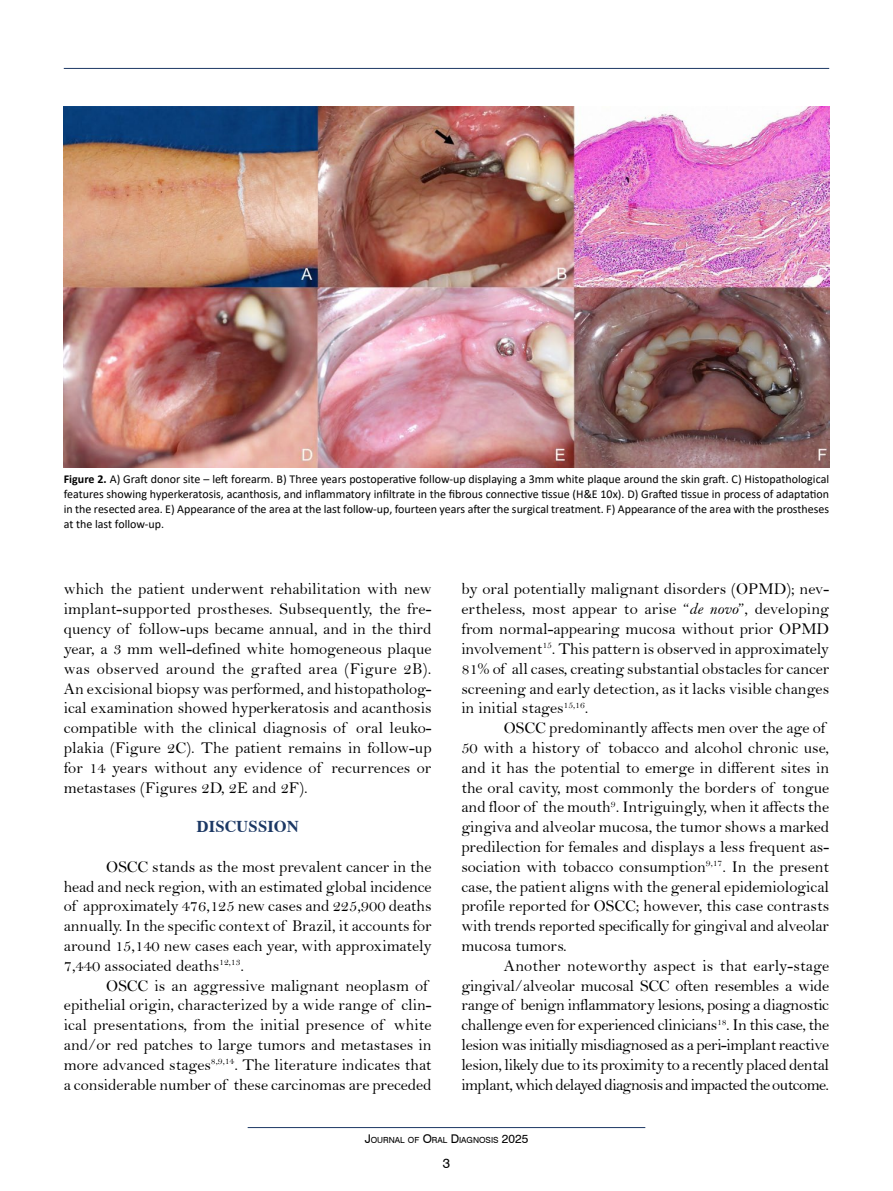
<style>
.page{position:relative;width:893px;height:1191px;background:#fff}
.page>*{position:absolute;margin:0;border:0;box-sizing:border-box;transform-origin:0 0}
.t1{font:16.5px/19.8px "Bell";color:#000;text-align:justify}
.t2{font:700 16.5px "Dutch 801 BT";color:#1c3864}
.t3{font:13.5px "Swiss 721 BT";color:#000}
.t4{font:12px/15px "Calibri";color:#000;text-align:justify}
.t5{font:8.4px "Swiss 721 BT";color:#000}
.s1{font-weight:700}
.s2{font-family:"Bell MT Italic"}
.s3{font-size:12px}
</style>
<div class="page">
<hr style="left:64px;top:68px;width:765px;height:1px;background:#1c3864">
<hr style="left:248px;top:1127px;width:397px;height:1px;background:#1c3864">
<img style="left:64px;top:106px;width:765px;height:361px">
<p class="t4" style="left:64px;top:471px;width:767px"><span class="s1">Figure 2.</span> A) Graft donor site – left forearm. B) Three years postoperative follow-up displaying a 3mm white plaque around the skin graft. C) Histopathological features showing hyperkeratosis, acanthosis, and inflammatory infiltrate in the fibrous connective tissue (H&amp;E 10x). D) Grafted tissue in process of adaptation in the resected area. E) Appearance of the area at the last follow-up, fourteen years after the surgical treatment. F) Appearance of the area with the prostheses at the last follow-up.</p>
<p class="t1" style="left:64px;top:579px;width:369px">which the patient underwent rehabilitation with new implant-supported prostheses. Subsequently, the fre&shy;quency of follow-ups became annual, and in the third year, a 3 mm well-defined white homogeneous plaque was observed around the grafted area (Figure 2B).<br>An excisional biopsy was performed, and histopatholog&shy;ical examination showed hyperkeratosis and acanthosis compatible with the clinical diagnosis of oral leuko&shy;plakia (Figure 2C). The patient remains in follow-up for 14 years without any evidence of recurrences or metastases (Figures 2D, 2E and 2F).</p>
<p class="t2" style="left:196px;top:816px;width:104px">DISCUSSION</p>
<p class="t1" style="left:64px;top:856px;width:369px;text-indent:43px">OSCC stands as the most prevalent cancer in the head and neck region, with an estimated global incidence of approximately 476,125 new cases and 225,900 deaths annually. In the specific context of Brazil, it accounts for around 15,140 new cases each year, with approximately 7,440 associated deaths<sup>12,13</sup>.</p>
<p class="t1" style="left:64px;top:975px;width:369px;text-align:left;text-indent:43px">OSCC is an aggressive malignant neoplasm of epithelial origin, characterized by a wide range of clin&shy;ical presentations, from the initial presence of white and/or red patches to large tumors and metastases in more advanced stages<sup>8,9,14</sup>. The literature indicates that a considerable number of these carcinomas are preceded</p>
<p class="t1" style="left:461px;top:579px;width:369px">by oral potentially malignant disorders (OPMD); nev&shy;ertheless, most appear to arise “<span class="s2">de novo</span>”, developing from normal-appearing mucosa without prior OPMD involvement<sup>15</sup>. This pattern is observed in approximately 81% of all cases, creating substantial obstacles for cancer screening and early detection, as it lacks visible changes in initial stages<sup>15,16</sup>.</p>
<p class="t1" style="left:461px;top:718px;width:369px;text-align:left;text-indent:43px">OSCC predominantly affects men over the age of 50 with a history of tobacco and alcohol chronic use, and it has the potential to emerge in different sites in the oral cavity, most commonly the borders of tongue and floor of the mouth<sup>9</sup>. Intriguingly, when it affects the gingiva and alveolar mucosa, the tumor shows a marked predilection for females and displays a less frequent as&shy;sociation with tobacco consumption<sup>9,17</sup>. In the present case, the patient aligns with the general epidemiological profile reported for OSCC; however, this case contrasts with trends reported specifically for gingival and alveolar mucosa tumors.</p>
<p class="t1" style="left:461px;top:955px;width:369px;text-indent:43px">Another noteworthy aspect is that early-stage gingival/alveolar mucosal SCC often resembles a wide range of benign inflammatory lesions, posing a diagnostic challenge even for experienced clinicians<sup>18</sup>. In this case, the lesion was initially misdiagnosed as a peri-implant reactive lesion, likely due to its proximity to a recently placed dental implant, which delayed diagnosis and impacted the outcome.</p>
<p class="t5" style="left:365px;top:1134px;width:165px"><span class="s3">J</span>OURNAL OF <span class="s3">O</span>RAL <span class="s3">D</span>IAGNOSIS <span class="s3">2025</span></p>
<p class="t3" style="left:443px;top:1153px;width:9px">3</p>
</div>
